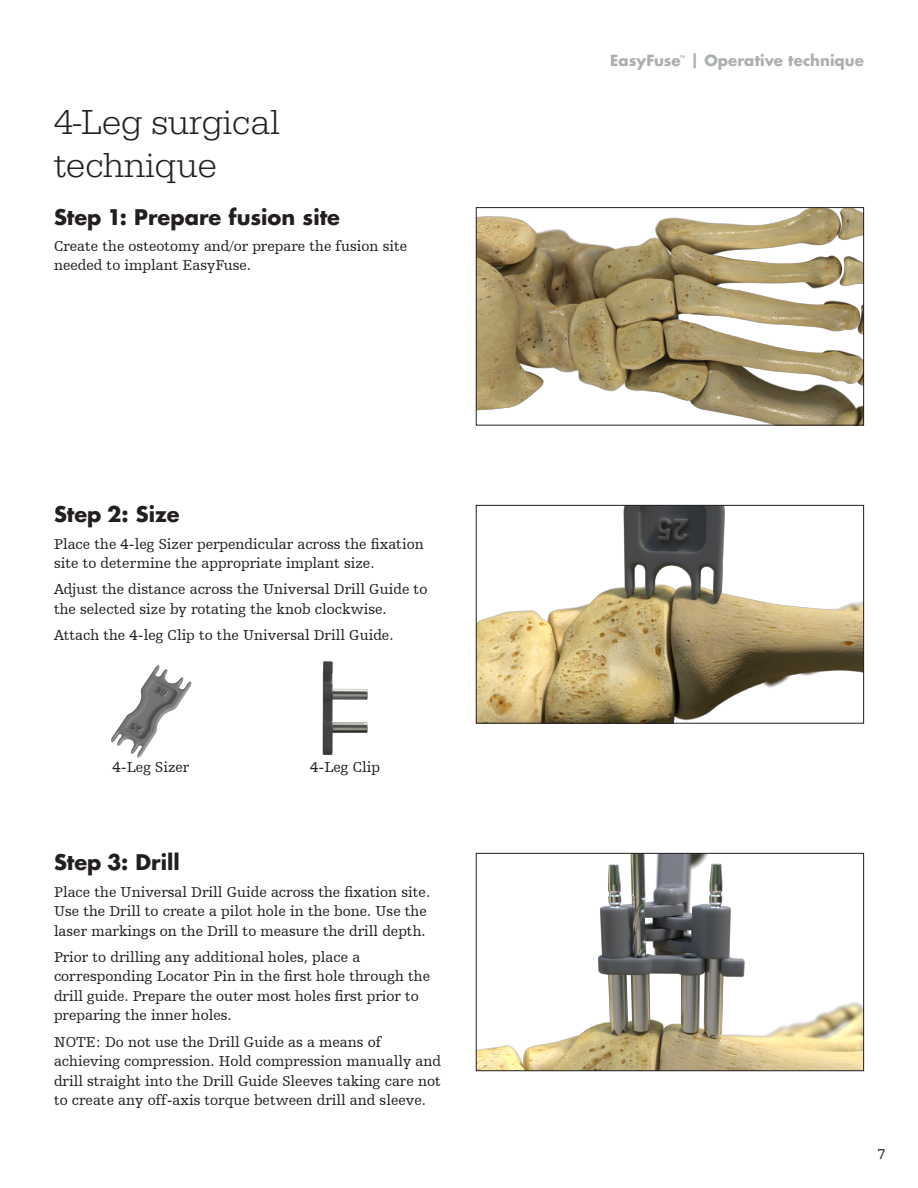
<style>
.page{position:relative;width:918px;height:1188px;background:#fff}
.page>*{position:absolute;margin:0;border:0;box-sizing:border-box;transform-origin:0 0}
.t1{font:300 36px/43.2px "URW Egyptienne TOT";color:#231f20}
.Paragraph_Style_1{font:700 21px "Futura For Stryker";color:#231f20}
.MainParagraphs{font:15px/19.5px "Humanist Slabserif 712 BT";color:#231f20}
.t2{font:700 15px "Futura For Stryker";letter-spacing:.005em;color:#abafae}
.t3{font:700 6.15px "Futura For Stryker";color:#abafae}
</style>
<div class="page">
<img style="left:478px;top:209px;width:384px;height:215px">
<div style="left:476px;top:207px;width:388px;height:219px;border:1px solid #231f20"></div>
<img style="left:478px;top:507px;width:384px;height:215px">
<div style="left:476px;top:505px;width:388px;height:219px;border:1px solid #231f20"></div>
<img style="left:111px;top:665px;width:81px;height:93px">
<img style="left:478px;top:855px;width:384px;height:214px">
<div style="left:476px;top:853px;width:388px;height:218px;border:1px solid #231f20"></div>
<img style="left:322px;top:661px;width:46px;height:95px">
<p class="t1" style="left:54px;top:101px;width:227px">4-Leg surgical technique</p>
<p class="Paragraph_Style_1" style="left:54px;top:203px;width:288px">Step 1: Prepare fusion site</p>
<p class="MainParagraphs" style="left:54px;top:236px;width:355px">Create the osteotomy and/or prepare the fusion site needed to implant EasyFuse.</p>
<p class="Paragraph_Style_1" style="left:54px;top:500px;width:127px">Step 2: Size</p>
<p class="MainParagraphs" style="left:54px;top:534px;width:371px">Place the 4-leg Sizer perpendicular across the fixation site to determine the appropriate implant size.</p>
<p class="MainParagraphs" style="left:54px;top:579px;width:375px">Adjust the distance across the Universal Drill Guide to the selected size by rotating the knob clockwise.</p>
<p class="MainParagraphs" style="left:54px;top:625px;width:341px">Attach the 4-leg Clip to the Universal Drill Guide.</p>
<p class="MainParagraphs" style="left:113px;top:757px;width:78px">4-Leg Sizer</p>
<p class="MainParagraphs" style="left:310px;top:757px;width:71px">4-Leg Clip</p>
<p class="Paragraph_Style_1" style="left:54px;top:848px;width:127px">Step 3: Drill</p>
<p class="MainParagraphs" style="left:54px;top:882px;width:378px">Place the Universal Drill Guide across the fixation site.<br>Use the Drill to create a pilot hole in the bone. Use the laser markings on the Drill to measure the drill depth.</p>
<p class="MainParagraphs" style="left:54px;top:947px;width:378px">Prior to drilling any additional holes, place a corresponding Locator Pin in the first hole through the drill guide. Prepare the outer most holes first prior to preparing the inner holes.</p>
<p class="MainParagraphs" style="left:54px;top:1032px;width:388px">NOTE: Do not use the Drill Guide as a means of achieving compression. Hold compression manually and drill straight into the Drill Guide Sleeves taking care not to create any off-axis torque between drill and sleeve.</p>
<p class="t2" style="left:610px;top:51px;width:72px">EasyFuse</p>
<p class="t3" style="left:680px;top:53px;width:7px">™</p>
<p class="t2" style="left:691px;top:51px;width:175px">| Operative technique</p>
<p class="MainParagraphs" style="left:878px;top:1144px;width:10px">7</p>
</div>
